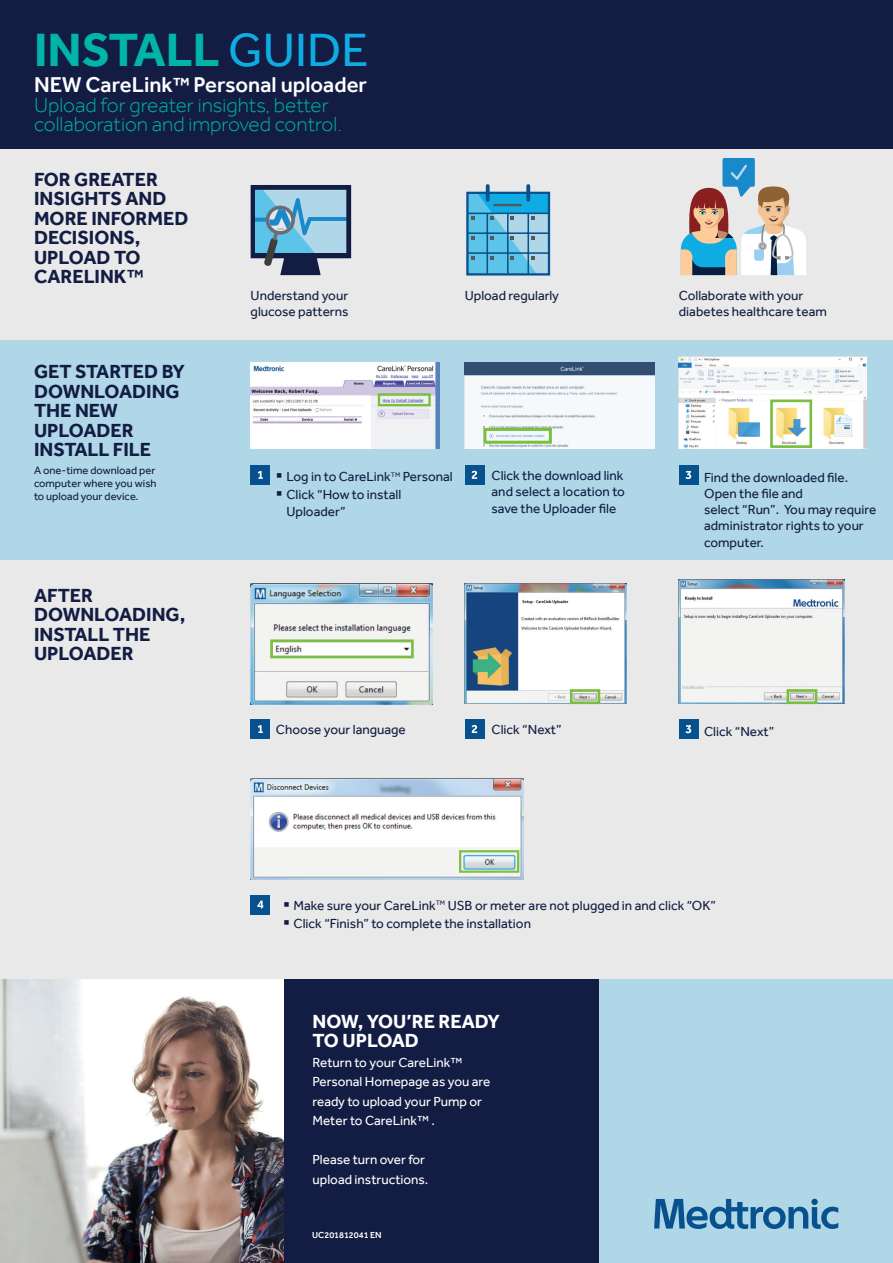
<style>
.page{position:relative;width:893px;height:1263px;background:#fff}
.page>*{position:absolute;margin:0;border:0;box-sizing:border-box;transform-origin:0 0}
.t1{font:700 48px "Effra";color:#00b4a9}
.t2{font:500 22.05px "Effra";color:#fff}
.t3{font:300 21px "Effra";color:#00b4a9}
.t4{font:700 19.5px/19.5px "Effra";color:#131c42}
.t5{font:700 19.5px "Effra";color:#fff}
.t6{font:13.5px/16.2px "Effra";color:#131c42}
.t7{font:13.5px/19.5px "Effra";color:#fff}
.t8{font:11.1px/13.4px "Effra";color:#131c42}
.t9{font:500 9px "Effra";color:#fff}
.s1{font-weight:400;color:#0face3}
.s2{font-size:19.5px}
.s3{font-weight:500}
</style>
<div class="page">
<div style="left:0;top:134px;width:893px;height:229px;background:#e9e9e9"></div>
<div style="left:0;top:340px;width:893px;height:224px;background:#afd7e8"></div>
<div style="left:0;top:561px;width:893px;height:435px;background:#e9e9e9"></div>
<div style="left:0;top:0;width:893px;height:149px;background:#131c42"></div>
<div style="left:599px;top:979px;width:294px;height:284px;background:#afd7e8"></div>
<div style="left:260px;top:979px;width:339px;height:284px;background:#131c42"></div>
<img style="left:0;top:979px;width:283px;height:284px">
<svg style="left:654px;top:1199px;width:184px;height:30px"></svg>
<svg style="left:251px;top:185px;width:100px;height:90px;background:#749eb8"></svg>
<div style="left:467px;top:213px;width:82px;height:61px;background:#afd7e8"></div>
<div style="left:467px;top:193px;width:82px;height:20px;background:#0face3"></div>
<hr style="left:467px;top:213px;width:82px;height:1px;background:#07528e">
<hr style="left:467px;top:232px;width:82px;height:2px;background:#07528e">
<hr style="left:467px;top:252px;width:82px;height:2px;background:#07528e">
<svg style="left:486px;top:186px;width:4px;height:6px"></svg>
<svg style="left:526px;top:186px;width:4px;height:6px"></svg>
<div style="left:466px;top:192px;width:84px;height:83px;border:2px solid #07528e"></div>
<svg style="left:467px;top:193px;width:70px;height:81px"></svg>
<svg style="left:681px;top:158px;width:125px;height:117px"></svg>
<img style="left:251px;top:363px;width:189px;height:85px">
<div style="left:378px;top:393px;width:53px;height:13px;border:2px solid #7abe42"></div>
<img style="left:465px;top:363px;width:190px;height:85px">
<div style="left:483px;top:428px;width:69px;height:16px;border:3px solid #7abe42"></div>
<img style="left:679px;top:357px;width:188px;height:91px">
<div style="left:770px;top:399px;width:42px;height:49px;border:3px solid #7abe42"></div>
<div style="left:251px;top:465px;width:19px;height:20px;background:#07528e"></div>
<svg style="left:258px;top:471px;width:5px;height:8px"></svg>
<div style="left:465px;top:465px;width:19px;height:20px;background:#07528e"></div>
<svg style="left:472px;top:471px;width:5px;height:8px"></svg>
<div style="left:679px;top:465px;width:19px;height:20px;background:#07528e"></div>
<svg style="left:685px;top:471px;width:6px;height:8px"></svg>
<img style="left:251px;top:584px;width:181px;height:121px">
<div style="left:270px;top:639px;width:144px;height:19px;border:3px solid #7abe42"></div>
<img style="left:465px;top:584px;width:161px;height:119px">
<div style="left:570px;top:689px;width:30px;height:15px;border:3px solid #7abe42"></div>
<img style="left:679px;top:580px;width:165px;height:124px">
<div style="left:787px;top:689px;width:30px;height:15px;border:3px solid #7abe42"></div>
<div style="left:251px;top:719px;width:19px;height:20px;background:#07528e"></div>
<svg style="left:258px;top:725px;width:5px;height:8px"></svg>
<div style="left:465px;top:719px;width:19px;height:20px;background:#07528e"></div>
<svg style="left:472px;top:725px;width:5px;height:8px"></svg>
<div style="left:679px;top:719px;width:19px;height:20px;background:#07528e"></div>
<svg style="left:685px;top:725px;width:6px;height:8px"></svg>
<img style="left:251px;top:778px;width:273px;height:101px">
<div style="left:459px;top:850px;width:60px;height:23px;border:2px solid #7abe42"></div>
<div style="left:251px;top:895px;width:19px;height:19px;background:#07528e"></div>
<svg style="left:257px;top:900px;width:6px;height:8px"></svg>
<p class="t1" style="left:34px;top:21px;width:336px">INSTALL <span class="s1">GUIDE</span></p>
<p class="t2" style="left:34px;top:72px;width:334px">NEW CareLink<span class="s2">™</span> Personal uploader</p>
<p class="t3" style="left:34px;top:93px;width:296px">Upload for greater insights, better</p>
<p class="t3" style="left:34px;top:113px;width:309px">collaboration and improved control.</p>
<p class="t4" style="left:34px;top:169px;width:156px">FOR GREATER<br>INSIGHTS AND<br>MORE INFORMED<br>DECISIONS,</p>
<p class="t4" style="left:34px;top:247px;width:111px">UPLOAD TO<br>CARELINK<span class="s3">™</span></p>
<p class="t6" style="left:251px;top:287px;width:99px">Understand your</p>
<p class="t6" style="left:251px;top:303px;width:99px">glucose patterns</p>
<p class="t6" style="left:465px;top:287px;width:96px">Upload regularly</p>
<p class="t6" style="left:679px;top:287px;width:126px">Collaborate with your</p>
<p class="t6" style="left:679px;top:303px;width:150px">diabetes healthcare team</p>
<p class="t4" style="left:34px;top:361px;width:153px">GET STARTED BY<br>DOWNLOADING<br>THE NEW<br>UPLOADER<br>INSTALL FILE</p>
<p class="t8" style="left:34px;top:463px;width:124px">A one-time download per computer where you wish</p>
<p class="t8" style="left:34px;top:490px;width:106px">to upload your device.</p>
<p class="t4" style="left:34px;top:585px;width:61px">AFTER</p>
<p class="t4" style="left:34px;top:605px;width:153px">DOWNLOADING,<br>INSTALL THE</p>
<p class="t4" style="left:34px;top:644px;width:101px">UPLOADER</p>
<p class="t6" style="left:276px;top:468px;width:178px">▪ Log in to CareLink<sup>TM</sup> Personal</p>
<p class="t6" style="left:286px;top:487px;width:116px;text-indent:-10px">▪ Click “How to install<br>Uploader”</p>
<p class="t6" style="left:492px;top:467px;width:134px">Click the download link</p>
<p class="t6" style="left:492px;top:484px;width:135px">and select a location to</p>
<p class="t6" style="left:492px;top:500px;width:126px">save the Uploader file</p>
<p class="t6" style="left:704px;top:469px;width:145px">Find the downloaded file.</p>
<p class="t6" style="left:704px;top:485px;width:100px">Open the file and</p>
<p class="t6" style="left:704px;top:501px;width:174px">select “Run”. You may require administrator rights to your computer.</p>
<p class="t6" style="left:276px;top:722px;width:131px">Choose your language</p>
<p class="t6" style="left:492px;top:722px;width:72px">Click “Next”</p>
<p class="t6" style="left:704px;top:723px;width:72px">Click “Next”</p>
<p class="t6" style="left:283px;top:897px;width:434px">▪ Make sure your CareLink<sup>TM</sup> USB or meter are not plugged in and click “OK”</p>
<p class="t6" style="left:283px;top:915px;width:249px">▪ Click “Finish” to complete the installation</p>
<p class="t5" style="left:313px;top:1009px;width:189px">NOW, YOU’RE READY</p>
<p class="t5" style="left:313px;top:1029px;width:108px">TO UPLOAD</p>
<p class="t7" style="left:313px;top:1052px;width:179px">Return to your CareLink™<br>Personal Homepage as you are ready to upload your Pump or<br>Meter to CareLink™ .</p>
<p class="t7" style="left:313px;top:1150px;width:114px">Please turn over for</p>
<p class="t7" style="left:313px;top:1169px;width:117px">upload instructions.</p>
<p class="t9" style="left:312px;top:1230px;width:71px">UC201812041 EN</p>
</div>
